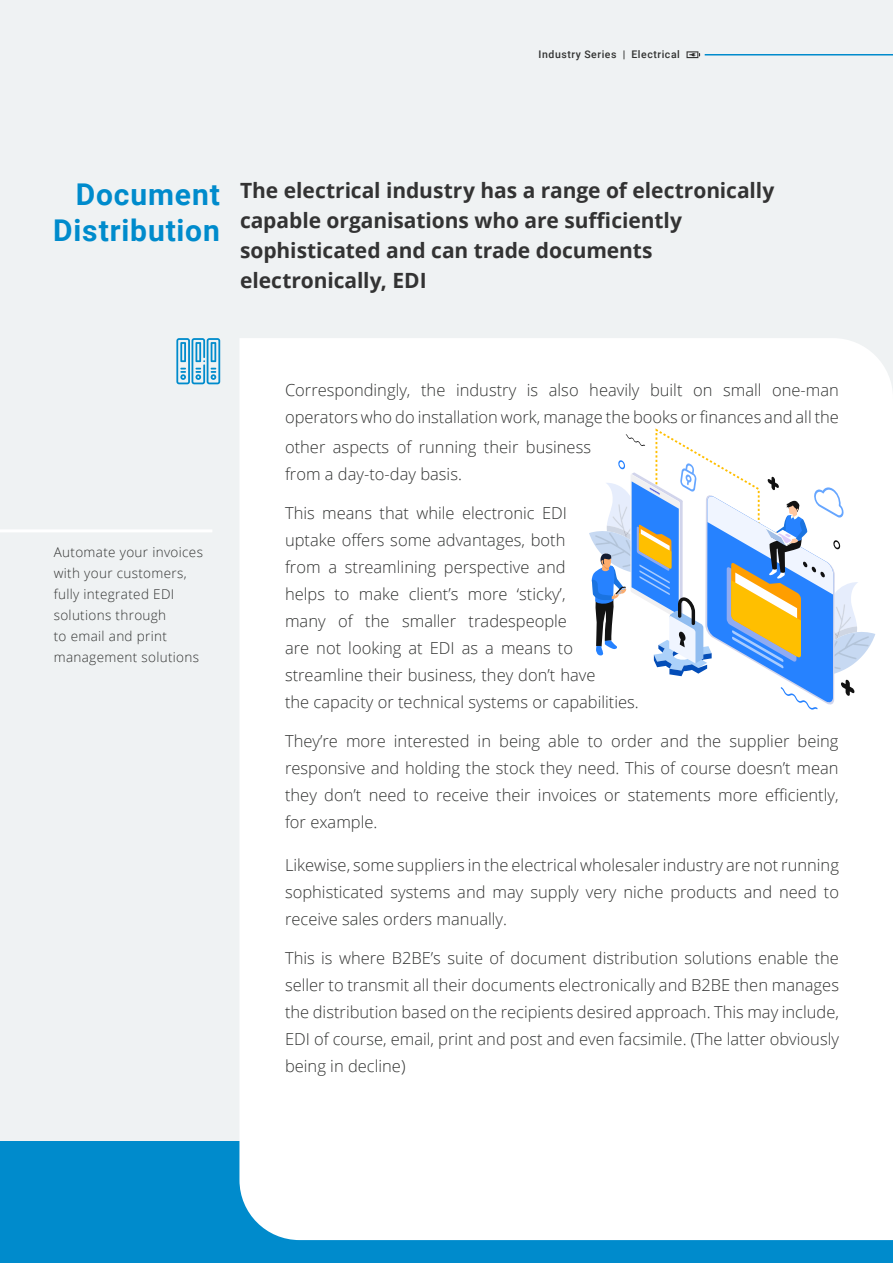
<style>
.page{position:relative;width:893px;height:1263px;background:#eff2f3}
.page>*{position:absolute;margin:0;border:0;box-sizing:border-box;transform-origin:0 0}
._44_Main_Header_blac{font:700 30px "Roboto";letter-spacing:.03em;color:#008bcc}
._14pt_Open_Sans_Bold{font:700 21px/30px "Open Sans";letter-spacing:-.005em;color:#333}
._11pt_Open_Sans_Ligh{font:300 16.5px/27px "Open Sans";color:#323332}
._9pt_Open_Sans_Light{font:300 13.5px/21px "Open Sans";letter-spacing:.025em;color:#323332}
._44_Main_Header_blac-2{font:500 10.5px "Roboto";letter-spacing:.05em;color:#323332}
</style>
<div class="page">
<div style="left:0;top:1142px;width:893px;height:121px;background:#008bcc"></div>
<svg style="left:176px;top:338px;width:44px;height:46px"></svg>
<div style="left:239px;top:338px;width:654px;height:902px;background:#fff"></div>
<svg style="left:589px;top:428px;width:286px;height:282px"></svg>
<hr style="left:705px;top:54px;width:188px;height:2px;background:#008bcc">
<svg style="left:686px;top:51px;width:14px;height:7px"></svg>
<hr style="left:0;top:529px;width:212px;height:3px;background:#fff">
<p class="_44_Main_Header_blac-2" style="left:539px;top:47px;width:143px">Industry Series | Electrical</p>
<p class="_44_Main_Header_blac" style="left:76px;top:173px;width:146px">Document</p>
<p class="_44_Main_Header_blac" style="left:53px;top:210px;width:168px">Distribution</p>
<p class="_14pt_Open_Sans_Bold" style="left:240px;top:175px;width:536px">The electrical industry has a range of electronically capable organisations who are sufficiently sophisticated and can trade documents electronically, EDI</p>
<p class="_9pt_Open_Sans_Light" style="left:54px;top:541px;width:151px">Automate your invoices with your customers, fully integrated EDI solutions through<br>to email and print management solutions</p>
<p class="_11pt_Open_Sans_Ligh" style="left:285px;top:376px;width:555px">Correspondingly, the industry is also heavily built on small one-man operators who do installation work, manage the books or finances and all the</p>
<p class="_11pt_Open_Sans_Ligh" style="left:285px;top:433px;width:308px">other aspects of running their business from a day-to-day basis.</p>
<p class="_11pt_Open_Sans_Ligh" style="left:285px;top:499px;width:355px">This means that while electronic EDI<br>uptake offers some advantages, both<br>from a streamlining perspective and<br>helps to make client’s more ‘sticky’,<br>many of the smaller tradespeople<br>are not looking at EDI as a means to streamline their business, they don’t have<br>the capacity or technical systems or capabilities.</p>
<p class="_11pt_Open_Sans_Ligh" style="left:285px;top:727px;width:555px;text-align:justify">They’re more interested in being able to order and the supplier being responsive and holding the stock they need. This of course doesn’t mean they don’t need to receive their invoices or statements more efficiently, for example.</p>
<p class="_11pt_Open_Sans_Ligh" style="left:285px;top:851px;width:555px;text-align:justify">Likewise, some suppliers in the electrical wholesaler industry are not running sophisticated systems and may supply very niche products and need to receive sales orders manually.</p>
<p class="_11pt_Open_Sans_Ligh" style="left:285px;top:944px;width:555px;text-align:justify">This is where B2BE’s suite of document distribution solutions enable the seller to transmit all their documents electronically and B2BE then manages the distribution based on the recipients desired approach. This may include, EDI of course, email, print and post and even facsimile. (The latter obviously being in decline)</p>
</div>
